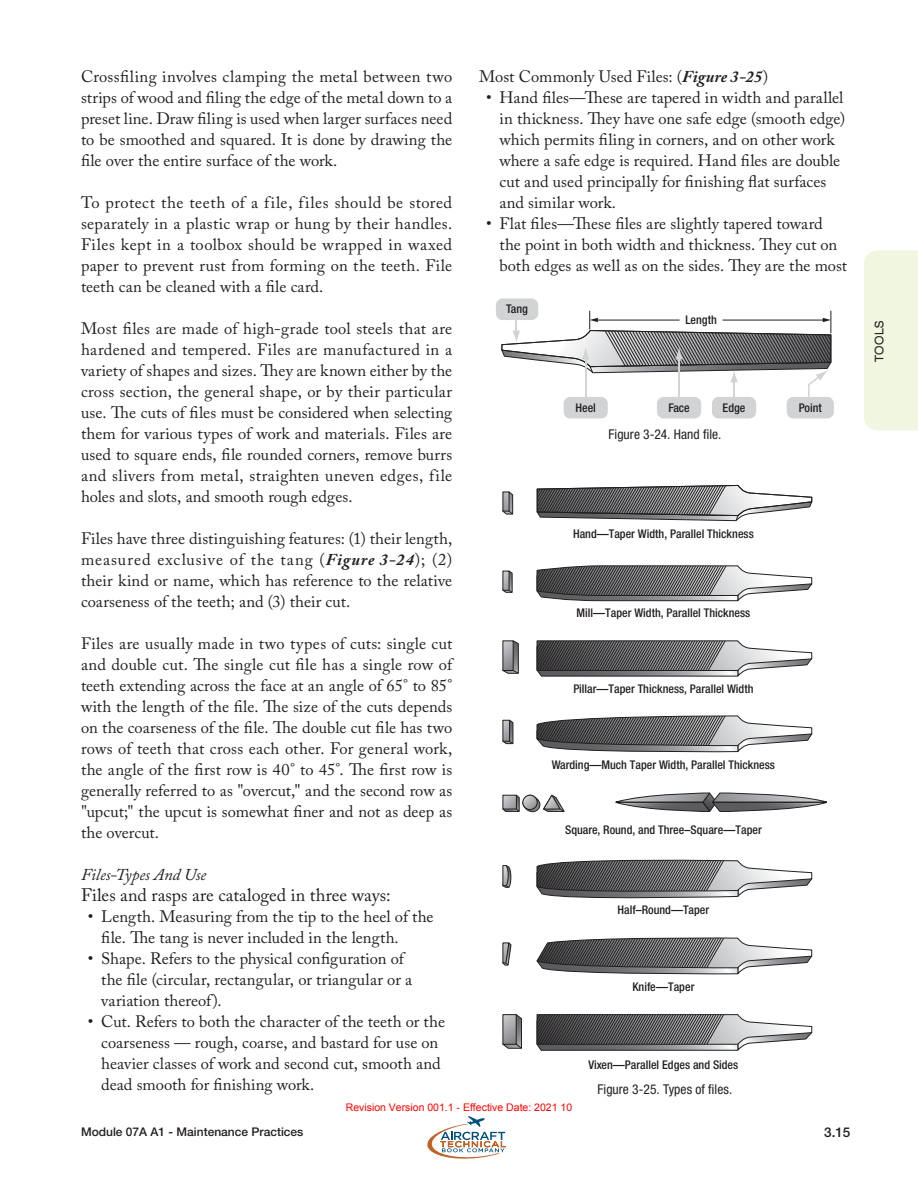
<style>
.page{position:relative;width:918px;height:1188px;background:#fff}
.page>*{position:absolute;margin:0;border:0;box-sizing:border-box;transform-origin:0 0}
.t1{font:18px "Adobe Caslon Pro";color:#231f20}
.t2{font:16.5px/21px "Adobe Caslon Pro";color:#231f20;text-align:justify}
.t3{font:italic 16.5px "Adobe Caslon Pro";color:#231f20}
.image_caption{font:condensed 13.5px "Helvetica Neue LT Std";letter-spacing:.005em;color:#231f20}
.t4{font:500 13.5px "Helvetica Neue LT Std";color:#231f20}
.t5{font:500 condensed 12px "Helvetica Neue LT Std";color:#231f20}
.t6{font:500 12px "Helvetica Neue LT Std";color:#231f20}
.Tab_Text-V{font:expanded 12px "Helvetica Neue LT Std";letter-spacing:.035em;color:#231f20;scale:.9 1}
.t7{font:10.5px "Arial";color:#f00}
.s1{font-weight:700;font-style:italic}
</style>
<div class="page">
<svg style="left:502px;top:311px;width:330px;height:86px"></svg>
<div style="left:496px;top:298px;width:42px;height:22px;background:#d1d3d4;border-radius:7px"></div>
<div style="left:564px;top:397px;width:44px;height:21px;background:#d1d3d4;border-radius:7px"></div>
<div style="left:657px;top:397px;width:44px;height:21px;background:#d1d3d4;border-radius:7px"></div>
<div style="left:712px;top:397px;width:44px;height:21px;background:#d1d3d4;border-radius:7px"></div>
<div style="left:787px;top:397px;width:47px;height:21px;background:#d1d3d4;border-radius:7px"></div>
<svg style="left:502px;top:491px;width:11px;height:24px"></svg>
<svg style="left:537px;top:565px;width:275px;height:36px"></svg>
<svg style="left:502px;top:570px;width:11px;height:23px"></svg>
<svg style="left:537px;top:640px;width:275px;height:37px"></svg>
<svg style="left:502px;top:640px;width:17px;height:34px"></svg>
<svg style="left:537px;top:1014px;width:275px;height:37px"></svg>
<svg style="left:502px;top:1014px;width:20px;height:35px"></svg>
<svg style="left:537px;top:716px;width:275px;height:37px"></svg>
<svg style="left:502px;top:720px;width:11px;height:24px"></svg>
<svg style="left:615px;top:792px;width:212px;height:20px"></svg>
<svg style="left:502px;top:794px;width:63px;height:18px"></svg>
<svg style="left:537px;top:859px;width:275px;height:40px"></svg>
<svg style="left:502px;top:865px;width:9px;height:23px"></svg>
<svg style="left:536px;top:937px;width:276px;height:38px"></svg>
<svg style="left:502px;top:942px;width:9px;height:24px"></svg>
<svg style="left:537px;top:485px;width:275px;height:36px"></svg>
<div style="left:864px;top:250px;width:54px;height:180px;background:#f1f6e1"></div>
<svg style="left:427px;top:1116px;width:79px;height:43px"></svg>
<p class="t2" style="left:81px;top:66px;width:373px">Crossfiling involves clamping the metal between two strips of wood and filing the edge of the metal down to a preset line. Draw filing is used when larger surfaces need to be smoothed and squared. It is done by drawing the file over the entire surface of the work.</p>
<p class="t2" style="left:81px;top:192px;width:373px">To protect the teeth of a file, files should be stored separately in a plastic wrap or hung by their handles.<br>Files kept in a toolbox should be wrapped in waxed paper to prevent rust from forming on the teeth. File teeth can be cleaned with a file card.</p>
<p class="t2" style="left:81px;top:318px;width:373px">Most files are made of high‑grade tool steels that are hardened and tempered. Files are manufactured in a variety of shapes and sizes. They are known either by the cross section, the general shape, or by their particular use. The cuts of files must be considered when selecting them for various types of work and materials. Files are used to square ends, file rounded corners, remove burrs and slivers from metal, straighten uneven edges, file holes and slots, and smooth rough edges.</p>
<p class="t2" style="left:81px;top:528px;width:373px">Files have three distinguishing features: (1) their length, measured exclusive of the tang (<span class="s1">Figure 3‑24</span>); (2) their kind or name, which has reference to the relative coarseness of the teeth; and (3) their cut.</p>
<p class="t2" style="left:81px;top:633px;width:373px">Files are usually made in two types of cuts: single cut and double cut. The single cut file has a single row of teeth extending across the face at an angle of 65° to 85° with the length of the file. The size of the cuts depends on the coarseness of the file. The double cut file has two rows of teeth that cross each other. For general work, the angle of the first row is 40° to 45°. The first row is generally referred to as "overcut," and the second row as "upcut;" the upcut is somewhat finer and not as deep as the overcut.</p>
<p class="t3" style="left:81px;top:864px;width:127px">Files‑Types And Use</p>
<p class="t1" style="left:81px;top:884px;width:311px">Files and rasps are cataloged in three ways:</p>
<p class="t2" style="left:101px;top:906px;width:334px;text-indent:-14px">• Length. Measuring from the tip to the heel of the file. The tang is never included in the length.</p>
<p class="t2" style="left:101px;top:948px;width:312px;text-align:left;text-indent:-14px">• Shape. Refers to the physical configuration of the file (circular, rectangular, or triangular or a variation thereof).</p>
<p class="t2" style="left:101px;top:1011px;width:345px;text-align:left;text-indent:-14px">• Cut. Refers to both the character of the teeth or the coarseness — rough, coarse, and bastard for use on heavier classes of work and second cut, smooth and dead smooth for finishing work.</p>
<p class="t2" style="left:479px;top:66px;width:290px">Most Commonly Used Files: (<span class="s1">Figure 3‑25</span>)</p>
<p class="t2" style="left:500px;top:87px;width:347px;text-align:left;text-indent:-14px">• Hand files—These are tapered in width and parallel in thickness. They have one safe edge (smooth edge) which permits filing in corners, and on other work where a safe edge is required. Hand files are double cut and used principally for finishing flat surfaces and similar work.</p>
<p class="t2" style="left:500px;top:213px;width:349px;text-align:left;text-indent:-14px">• Flat files—These files are slightly tapered toward the point in both width and thickness. They cut on both edges as well as on the sides. They are the most</p>
<p class="t5" style="left:506px;top:302px;width:23px">Tang</p>
<p class="t5" style="left:685px;top:313px;width:33px">Length</p>
<p class="t5" style="left:576px;top:400px;width:22px">Heel</p>
<p class="t5" style="left:668px;top:400px;width:23px">Face</p>
<p class="t5" style="left:723px;top:400px;width:24px">Edge</p>
<p class="t5" style="left:799px;top:400px;width:24px">Point</p>
<p class="image_caption" style="left:608px;top:426px;width:114px">Figure 3‑24. Hand file.</p>
<p class="t5" style="left:573px;top:526px;width:182px">Hand—Taper Width, Parallel Thickness</p>
<p class="t5" style="left:577px;top:606px;width:175px">Mill—Taper Width, Parallel Thickness</p>
<p class="t5" style="left:573px;top:682px;width:182px">Pillar—Taper Thickness, Parallel Width</p>
<p class="t5" style="left:552px;top:757px;width:225px">Warding—Much Taper Width, Parallel Thickness</p>
<p class="t5" style="left:565px;top:822px;width:198px">Square, Round, and Three–Square—Taper</p>
<p class="t5" style="left:618px;top:902px;width:93px">Half–Round—Taper</p>
<p class="t5" style="left:632px;top:979px;width:64px">Knife—Taper</p>
<p class="t5" style="left:589px;top:1057px;width:151px">Vixen—Parallel Edges and Sides</p>
<p class="image_caption" style="left:597px;top:1081px;width:136px">Figure 3‑25. Types of files.</p>
<p class="t7" style="left:346px;top:1100px;width:228px">Revision Version 001.1 - Effective Date: 2021 10</p>
<p class="t6" style="left:81px;top:1124px;width:224px">Module 07A A1 - Maintenance Practices</p>
<p class="t4" style="left:824px;top:1124px;width:28px">3.15</p>
<p class="Tab_Text-V" style="left:872px;top:362px;width:47px;rotate:-90deg">TOOLS</p>
</div>
